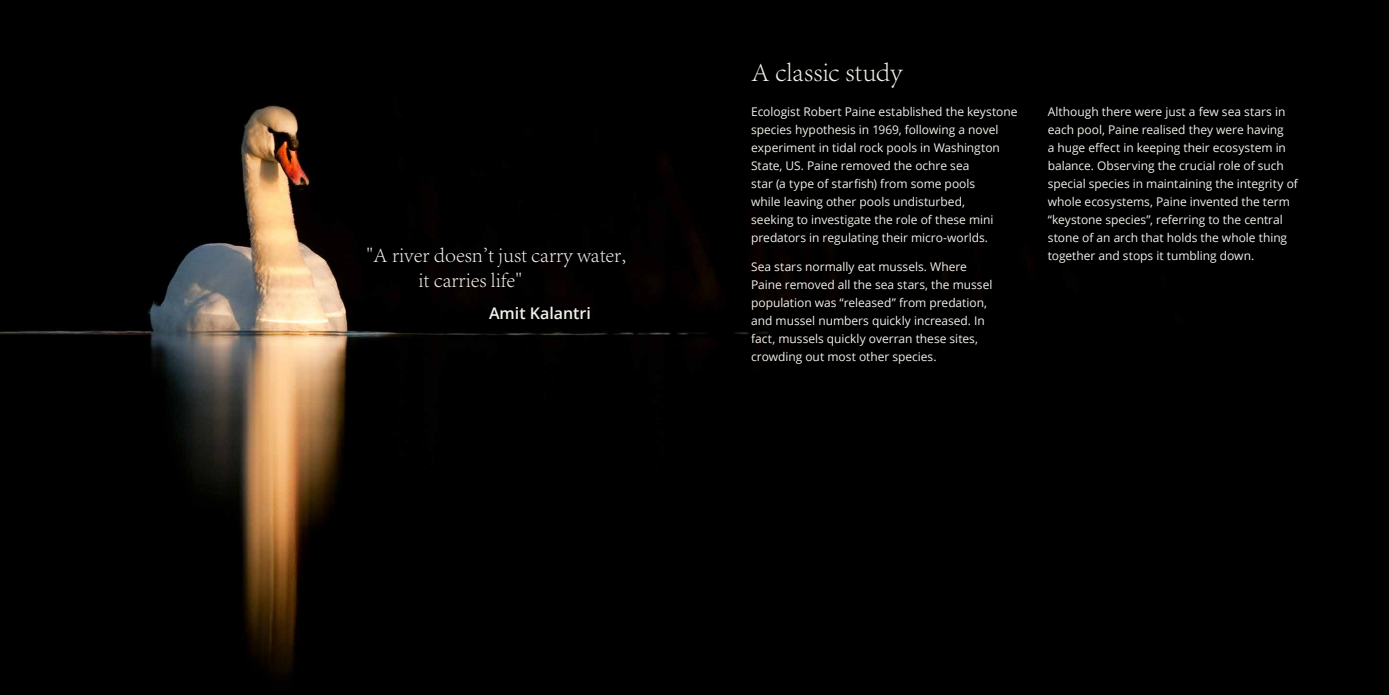
<style>
.page{position:relative;width:1389px;height:695px;background:#fff}
.page>*{position:absolute;margin:0;border:0;box-sizing:border-box;transform-origin:0 0}
.t1{font:300 27px "Adobe Song Std";letter-spacing:-.005em;color:#f3f0ea}
.t2{font:300 21.1px/25.3px "Adobe Song Std";color:#f3f0ea}
.t3{font:600 16px "Open Sans";color:#f3f0ea}
.t4{font:12px/18px "Open Sans";letter-spacing:-.005em;color:#f3f0ea}
</style>
<div class="page">
<div style="left:0;top:0;width:1389px;height:694px;background:#000"></div>
<h2 class="t2" style="left:418px;top:242px;width:209px;text-indent:-52px">"A river doesn't just carry water, it carries life"</h2>
<h3 class="t3" style="left:489px;top:302px;width:103px">Amit Kalantri</h3>
<h1 class="t1" style="left:751px;top:57px;width:153px">A classic study</h1>
<p class="t4" style="left:751px;top:102px;width:268px">Ecologist Robert Paine established the keystone species hypothesis in 1969, following a novel experiment in tidal rock pools in Washington State, US. Paine removed the ochre sea<br>star (a type of starfish) from some pools<br>while leaving other pools undisturbed,<br>seeking to investigate the role of these mini predators in regulating their micro-worlds.</p>
<p class="t4" style="left:751px;top:257px;width:243px">Sea stars normally eat mussels. Where Paine removed all the sea stars, the mussel population was “released” from predation, and mussel numbers quickly increased. In fact, mussels quickly overran these sites, crowding out most other species.</p>
<p class="t4" style="left:1048px;top:102px;width:252px">Although there were just a few sea stars in each pool, Paine realised they were having<br>a huge effect in keeping their ecosystem in balance. Observing the crucial role of such special species in maintaining the integrity of whole ecosystems, Paine invented the term “keystone species”, referring to the central stone of an arch that holds the whole thing together and stops it tumbling down.</p>
</div>
